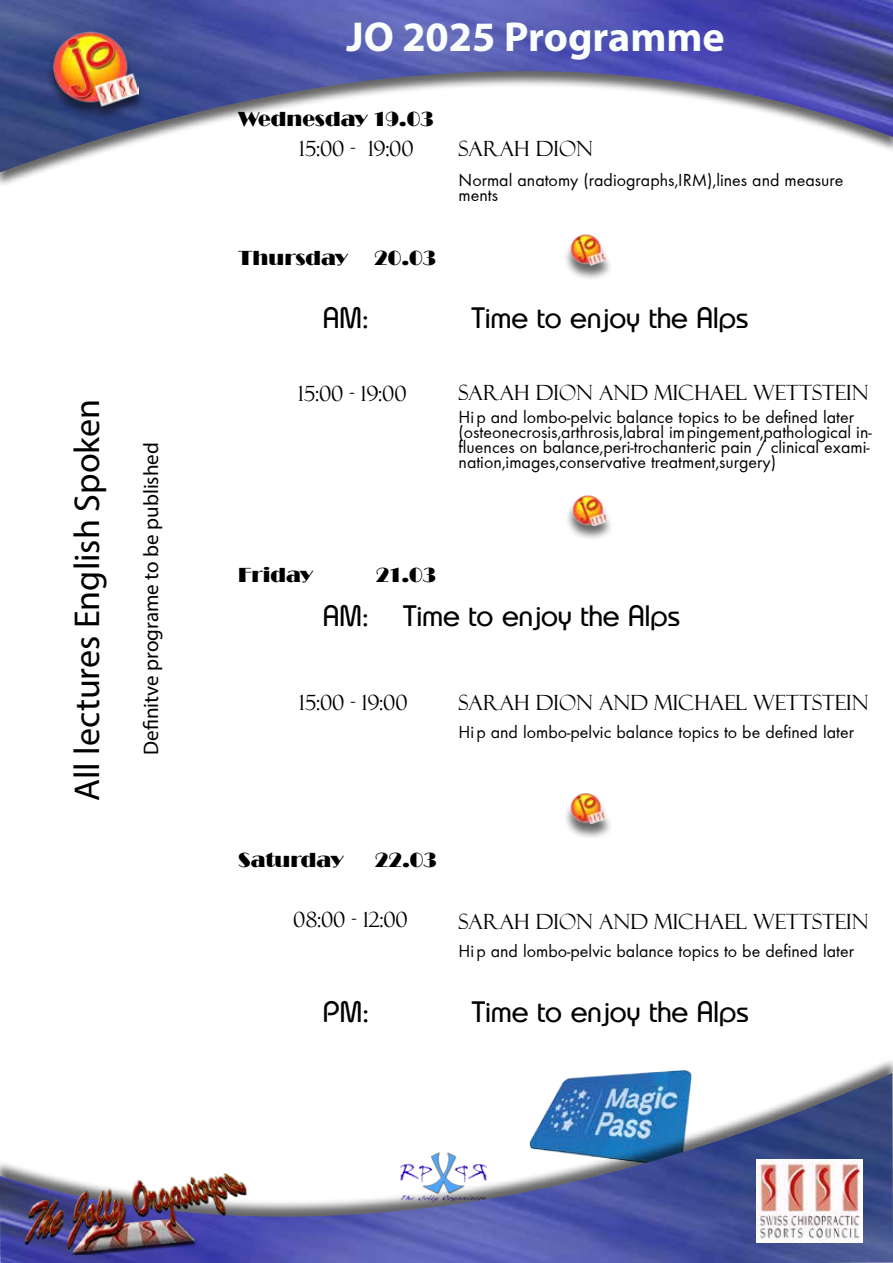
<style>
.page{position:relative;width:893px;height:1263px;background:#fff}
.page>*{position:absolute;margin:0;border:0;box-sizing:border-box;transform-origin:0 0}
.t1{font:700 42px "Myriad Pro";color:#fafefc}
.t2{font:36px "Myriad Pro";color:#000}
.t3{font:27px "Belgium";color:#000}
.t4{font:21px "Felix Titling";color:#000}
.t5{font:21px "Broadway";color:#000}
.t6{font:21px "Myriad Pro";color:#000}
.t7{font:18px/15px "Futura";color:#000}
</style>
<div class="page">
<img style="left:0;top:0;width:893px;height:172px">
<img style="left:0;top:1073px;width:893px;height:190px">
<div style="left:46px;top:33px;width:101px;height:89px;background:#000;opacity:.6"></div>
<img style="left:41px;top:27px;width:98px;height:82px">
<img style="left:756px;top:1159px;width:107px;height:83px">
<img style="left:26px;top:1173px;width:229px;height:81px">
<div style="left:565px;top:496px;width:49px;height:46px;background:#000;opacity:.6"></div>
<img style="left:567px;top:495px;width:39px;height:31px">
<div style="left:563px;top:795px;width:50px;height:45px;background:#000;opacity:.6"></div>
<img style="left:566px;top:793px;width:40px;height:30px">
<div style="left:563px;top:236px;width:50px;height:45px;background:#000;opacity:.6"></div>
<img style="left:566px;top:234px;width:40px;height:31px">
<h2 class="t2" style="left:65px;top:801px;width:404px;rotate:-90deg">All lectures English Spoken</h2>
<p class="t6" style="left:138px;top:755px;width:314px;rotate:-90deg">Definitve programe to be published</p>
<h1 class="t1" style="left:346px;top:9px;width:380px">JO 2025 Programme</h1>
<p class="t5" style="left:238px;top:107px;width:197px">Wednesday 19.03</p>
<p class="t4" style="left:368px;top:136px;width:47px">19:00</p>
<p class="t4" style="left:299px;top:136px;width:58px">15:00 -</p>
<p class="t5" style="left:238px;top:245px;width:111px">Thursday</p>
<p class="t5" style="left:374px;top:245px;width:64px">20.03</p>
<h3 class="t3" style="left:323px;top:300px;width:48px">AM:</h3>
<p class="t4" style="left:298px;top:381px;width:110px">15:00 - 19:00</p>
<p class="t4" style="left:459px;top:136px;width:136px">SARAH DION</p>
<p class="t7" style="left:459px;top:173px;width:386px">Normal anatomy (radiographs,IRM ,) lines and measure ments</p>
<h3 class="t3" style="left:471px;top:300px;width:278px">Time to enjoy the Alps</h3>
<p class="t4" style="left:459px;top:380px;width:412px">SARAH DION AND MICHAEL WETTSTEIN</p>
<p class="t7" style="left:459px;top:411px;width:397px">Hip and lombo-pelvic balance topics to be defined later</p>
<p class="t7" style="left:459px;top:456px;width:319px">nation,images,conservative treatment,surgery(</p>
<p class="t7" style="left:459px;top:426px;width:415px">(osteonecrosis,arthrosis,labral impingement,pathological in-</p>
<p class="t7" style="left:459px;top:441px;width:413px">fluences on balance,peri-trochanteric pain / clinical exami-</p>
<p class="t5" style="left:238px;top:563px;width:76px">Friday</p>
<p class="t5" style="left:376px;top:563px;width:62px">21.03</p>
<h3 class="t3" style="left:323px;top:598px;width:48px">AM:</h3>
<h3 class="t3" style="left:403px;top:598px;width:278px">Time to enjoy the Alps</h3>
<p class="t4" style="left:299px;top:691px;width:110px">15:00 - 19:00</p>
<p class="t4" style="left:459px;top:690px;width:412px">SARAH DION AND MICHAEL WETTSTEIN</p>
<p class="t7" style="left:459px;top:725px;width:397px">Hip and lombo-pelvic balance topics to be defined later</p>
<p class="t5" style="left:238px;top:848px;width:107px">Saturday</p>
<p class="t5" style="left:375px;top:848px;width:64px">22.03</p>
<p class="t4" style="left:293px;top:908px;width:116px">08:00 - 12:00</p>
<h3 class="t3" style="left:323px;top:994px;width:48px">PM:</h3>
<p class="t4" style="left:459px;top:910px;width:412px">SARAH DION AND MICHAEL WETTSTEIN</p>
<p class="t7" style="left:459px;top:945px;width:397px">Hip and lombo-pelvic balance topics to be defined later</p>
<h3 class="t3" style="left:472px;top:994px;width:278px">Time to enjoy the Alps</h3>
</div>
